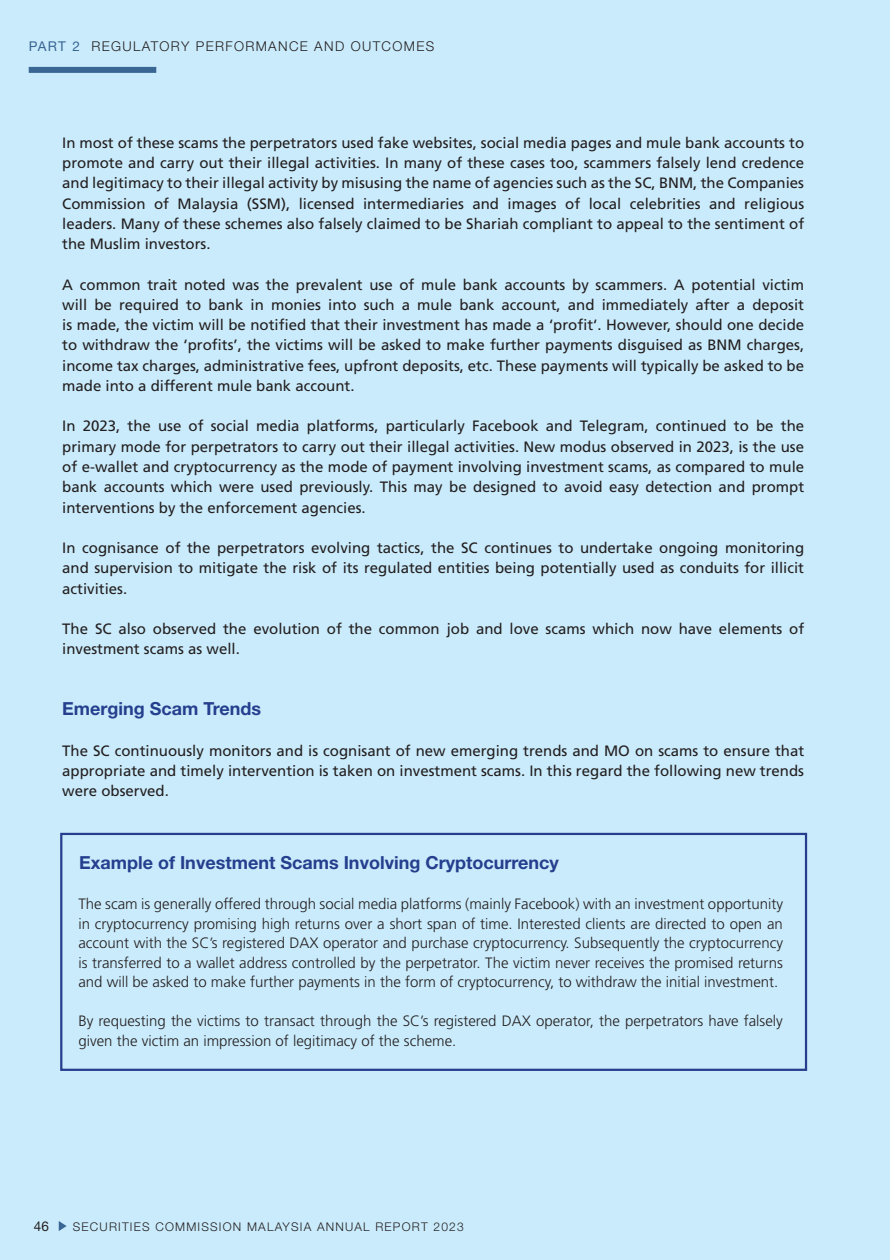
<style>
.page{position:relative;width:890px;height:1260px;background:#caebfb}
.page>*{position:absolute;margin:0;border:0;box-sizing:border-box;transform-origin:0 0}
.t1{font:700 18px "Helvetica Neue LT Std";color:#253f8e}
.t2{font:15px/20.2px "Frutiger LT Std";color:#231f20;text-align:justify}
.t3{font:300 15px/19.5px "Frutiger LT Std";color:#231f20;text-align:justify}
.t4{font:300 13.5px "Helvetica Neue LT Std";letter-spacing:.1em;color:#231f20}
.t5{font:13.5px "Helvetica Neue LT Std";color:#231f20}
.t6{font:300 12px "Helvetica Neue LT Std";letter-spacing:.1em;color:#231f20}
.s1{font-weight:400;color:#3a6694}
</style>
<div class="page">
<svg style="left:59px;top:1221px;width:8px;height:10px"></svg>
<div style="left:29px;top:67px;width:127px;height:6px;background:#3a6694"></div>
<div style="left:60px;top:833px;width:747px;height:238px;border:2px solid #253f8e"></div>
<p class="t4" style="left:29px;top:38px;width:407px"><span class="s1">PART 2</span> REGULATORY PERFORMANCE AND OUTCOMES</p>
<p class="t2" style="left:62px;top:133px;width:743px">In most of these scams the perpetrators used fake websites, social media pages and mule bank accounts to promote and carry out their illegal activities. In many of these cases too, scammers falsely lend credence and legitimacy to their illegal activity by misusing the name of agencies such as the SC, BNM, the Companies Commission of Malaysia (SSM), licensed intermediaries and images of local celebrities and religious leaders. Many of these schemes also falsely claimed to be Shariah compliant to appeal to the sentiment of the Muslim investors.</p>
<p class="t2" style="left:62px;top:274px;width:743px">A common trait noted was the prevalent use of mule bank accounts by scammers. A potential victim will be required to bank in monies into such a mule bank account, and immediately after a deposit is made, the victim will be notified that their investment has made a ‘profit‘. However, should one decide to withdraw the ‘profits’, the victims will be asked to make further payments disguised as BNM charges, income tax charges, administrative fees, upfront deposits, etc. These payments will typically be asked to be made into a different mule bank account.</p>
<p class="t2" style="left:62px;top:416px;width:743px">In 2023, the use of social media platforms, particularly Facebook and Telegram, continued to be the primary mode for perpetrators to carry out their illegal activities. New modus observed in 2023, is the use of e-wallet and cryptocurrency as the mode of payment involving investment scams, as compared to mule bank accounts which were used previously. This may be designed to avoid easy detection and prompt interventions by the enforcement agencies.</p>
<p class="t2" style="left:62px;top:538px;width:743px">In cognisance of the perpetrators evolving tactics, the SC continues to undertake ongoing monitoring and supervision to mitigate the risk of its regulated entities being potentially used as conduits for illicit activities.</p>
<p class="t2" style="left:62px;top:619px;width:743px">The SC also observed the evolution of the common job and love scams which now have elements of investment scams as well.</p>
<p class="t1" style="left:62px;top:697px;width:200px">Emerging Scam Trends</p>
<p class="t2" style="left:62px;top:740px;width:743px">The SC continuously monitors and is cognisant of new emerging trends and MO on scams to ensure that appropriate and timely intervention is taken on investment scams. In this regard the following new trends were observed.</p>
<p class="t1" style="left:79px;top:851px;width:481px">Example of Investment Scams Involving Cryptocurrency</p>
<p class="t3" style="left:78px;top:895px;width:706px">The scam is generally offered through social media platforms (mainly Facebook) with an investment opportunity in cryptocurrency promising high returns over a short span of time. Interested clients are directed to open an account with the SC’s registered DAX operator and purchase cryptocurrency. Subsequently the cryptocurrency is transferred to a wallet address controlled by the perpetrator. The victim never receives the promised returns and will be asked to make further payments in the form of cryptocurrency, to withdraw the initial investment.</p>
<p class="t3" style="left:78px;top:1012px;width:706px">By requesting the victims to transact through the SC’s registered DAX operator, the perpetrators have falsely given the victim an impression of legitimacy of the scheme.</p>
<p class="t5" style="left:34px;top:1218px;width:17px">46</p>
<p class="t6" style="left:73px;top:1219px;width:392px">SECURITIES COMMISSION MALAYSIA ANNUAL REPORT 2023</p>
</div>
